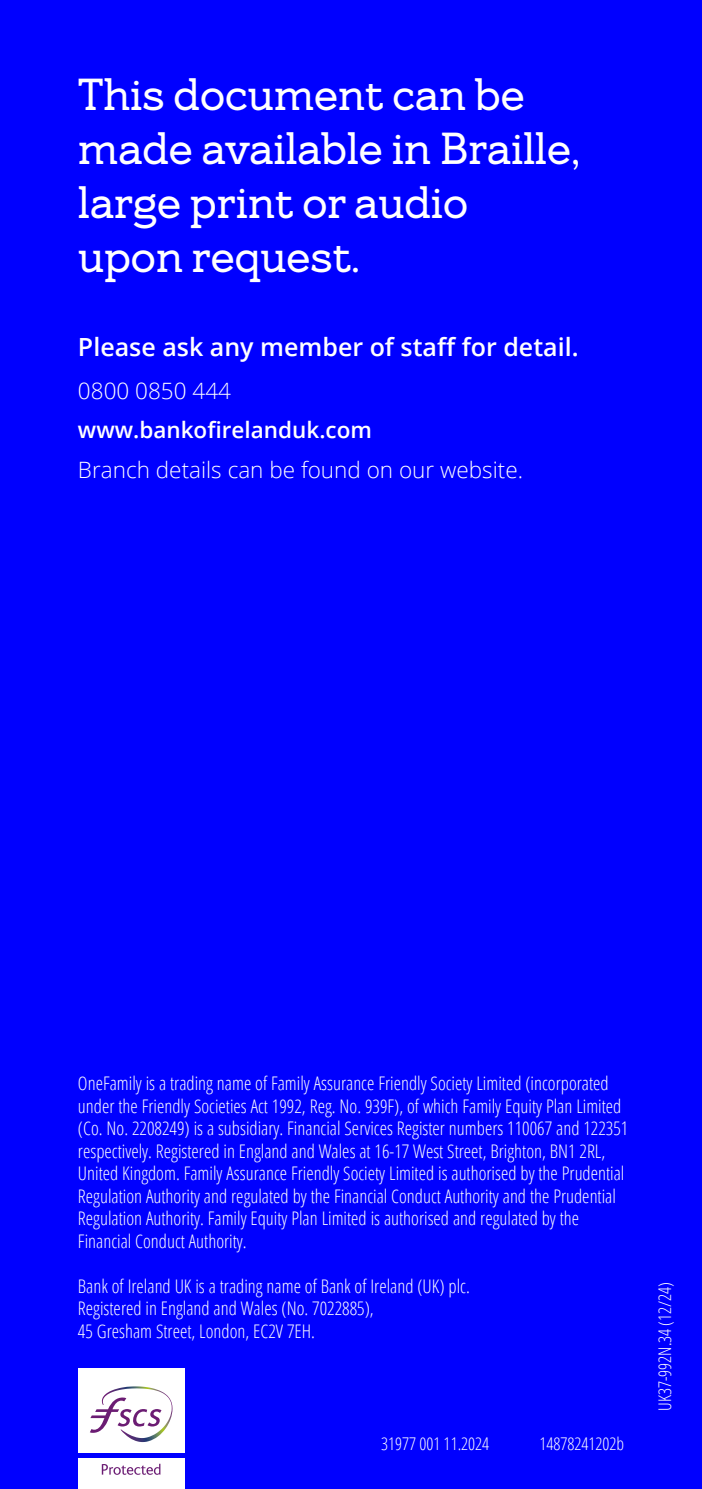
<style>
.page{position:relative;width:702px;height:1489px;background:#fff}
.page>*{position:absolute;margin:0;border:0;box-sizing:border-box;transform-origin:0 0}
.Main_Body_Header{font:45px/54px "Bankof Ireland Serif";letter-spacing:-.01em;color:#fff}
.Main_Body_Header-2{font:600 25px "Open Sans";color:#fff}
.Main_Body{font:300 22.5px "Open Sans";color:#fff}
.Main_Body-2{font:600 22.5px "Open Sans";color:#fff}
.t1{font:300 condensed 18.75px/22.5px "Open Sans";color:#fff}
.T_C_s_Body{font:300 condensed 17.5px "Open Sans";color:#fff}
</style>
<div class="page">
<div style="left:0;top:0;width:702px;height:1488px;background:#00f"></div>
<div style="left:78px;top:1368px;width:106px;height:84px;background:#fff"></div>
<div style="left:78px;top:1458px;width:106px;height:30px;background:#fff"></div>
<svg style="left:102px;top:1463px;width:58px;height:11px"></svg>
<svg style="left:90px;top:1400px;width:12px;height:32px"></svg>
<img style="left:102px;top:1386px;width:70px;height:55px">
<p class="Main_Body_Header" style="left:78px;top:68px;width:504px">This document can be made available in Braille, large print or audio upon request.</p>
<p class="Main_Body_Header-2" style="left:78px;top:329px;width:502px">Please ask any member of staff for detail.</p>
<p class="Main_Body" style="left:78px;top:375px;width:155px">0800 0850 444</p>
<p class="Main_Body-2" style="left:78px;top:414px;width:295px">www.bankofirelanduk.com</p>
<p class="Main_Body" style="left:78px;top:454px;width:446px">Branch details can be found on our website.</p>
<p class="t1" style="left:78px;top:1071px;width:552px">OneFamily is a trading name of Family Assurance Friendly Society Limited (incorporated under the Friendly Societies Act 1992, Reg. No. 939F), of which Family Equity Plan Limited (Co. No. 2208249) is a subsidiary. Financial Services Register numbers 110067 and 122351 respectively. Registered in England and Wales at 16-17 West Street, Brighton, BN1 2RL, United Kingdom. Family Assurance Friendly Society Limited is authorised by the Prudential Regulation Authority and regulated by the Financial Conduct Authority and the Prudential Regulation Authority. Family Equity Plan Limited is authorised and regulated by the Financial Conduct Authority.</p>
<p class="t1" style="left:78px;top:1274px;width:393px">Bank of Ireland UK is a trading name of Bank of Ireland (UK) plc.<br>Registered in England and Wales (No. 7022885),</p>
<p class="t1" style="left:78px;top:1319px;width:238px">45 Gresham Street, London, EC2V 7EH.</p>
<p class="T_C_s_Body" style="left:381px;top:1431px;width:110px">31977 001 11.2024</p>
<p class="T_C_s_Body" style="left:539px;top:1431px;width:86px">14878241202b</p>
<p class="T_C_s_Body" style="left:652px;top:1410px;width:131px;rotate:-90deg">UK37-992N.34 (12/24)</p>
</div>
